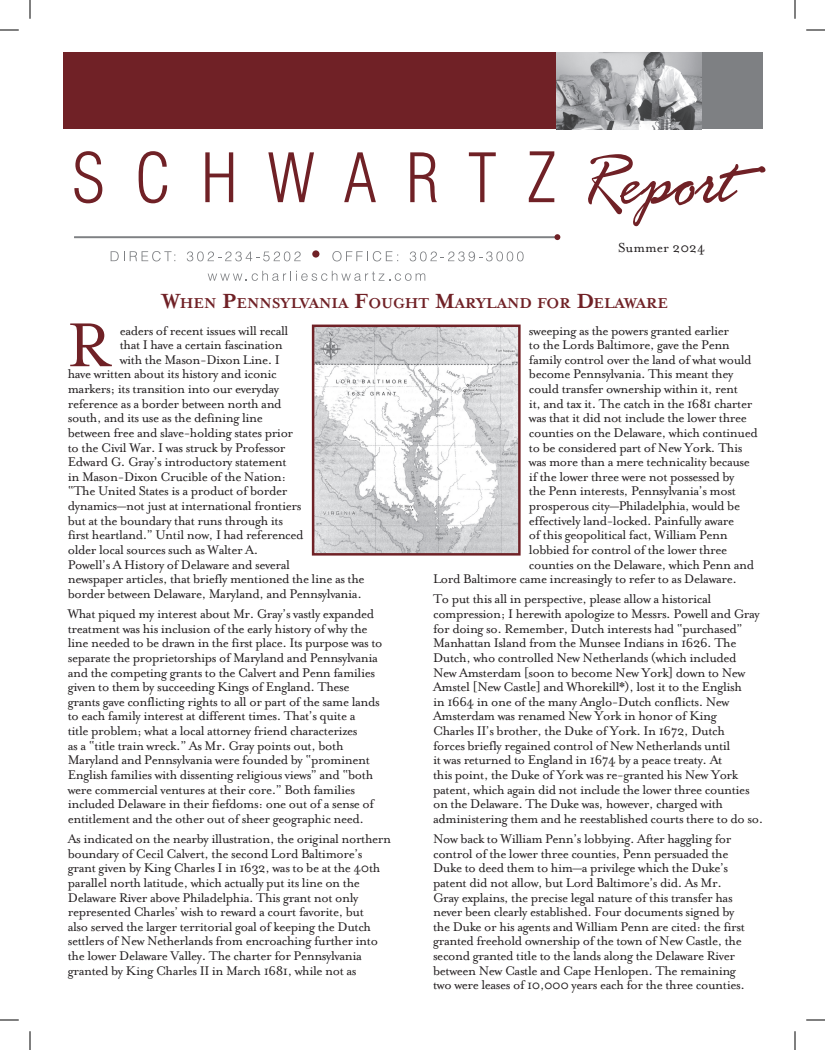
<style>
.page{position:relative;width:825px;height:1050px;background:#fff}
.page>*{position:absolute;margin:0;border:0;box-sizing:border-box;transform-origin:0 0}
.t1{font:71.25px "Mrs Eaves Roman";color:#702126}
.t2{font:700 16.62px "Mrs Eaves";color:#702126}
.t3{font:15px "Mrs Eaves Roman";color:#231f20}
.t4{font:14.5px/14.6px "Mrs Eaves Roman";letter-spacing:-.03em;color:#231f20}
.s1{font-size:23.75px}
</style>
<div class="page">
<svg style="left:111px;top:251px;width:64px;height:10px"></svg>
<svg style="left:187px;top:251px;width:114px;height:10px"></svg>
<div style="left:312px;top:250px;width:7px;height:8px;background:#702126;border-radius:50%"></div>
<svg style="left:332px;top:251px;width:66px;height:10px"></svg>
<svg style="left:410px;top:251px;width:114px;height:10px"></svg>
<svg style="left:208px;top:271px;width:217px;height:10px"></svg>
<div style="left:64px;top:53px;width:492px;height:76px;background:#702126"></div>
<div style="left:701px;top:53px;width:62px;height:76px;background:#7e8083"></div>
<hr style="left:74px;top:236px;width:482px;height:2px;background:#7e8083">
<svg style="left:554px;top:234px;width:6px;height:6px"></svg>
<svg style="left:74px;top:151px;width:28px;height:52px"></svg>
<svg style="left:139px;top:151px;width:28px;height:52px"></svg>
<svg style="left:205px;top:152px;width:28px;height:50px"></svg>
<svg style="left:268px;top:152px;width:46px;height:50px"></svg>
<svg style="left:344px;top:152px;width:32px;height:50px"></svg>
<svg style="left:410px;top:152px;width:27px;height:50px"></svg>
<svg style="left:469px;top:152px;width:27px;height:50px"></svg>
<svg style="left:529px;top:151px;width:25px;height:51px"></svg>
<svg style="left:588px;top:154px;width:178px;height:73px"></svg>
<img style="left:556px;top:53px;width:145px;height:76px">
<img style="left:315px;top:328px;width:203px;height:225px">
<div style="left:312px;top:325px;width:209px;height:231px;border:2px solid #702126"></div>
<svg style="left:0;top:29px;width:19px;height:2px"></svg>
<svg style="left:806px;top:29px;width:19px;height:2px"></svg>
<svg style="left:0;top:1019px;width:19px;height:2px"></svg>
<svg style="left:806px;top:1019px;width:19px;height:2px"></svg>
<svg style="left:29px;top:0;width:2px;height:19px"></svg>
<svg style="left:29px;top:1031px;width:2px;height:19px"></svg>
<svg style="left:794px;top:0;width:2px;height:19px"></svg>
<svg style="left:794px;top:1031px;width:2px;height:19px"></svg>
<p class="t3" style="left:618px;top:239px;width:88px">Summer 2024</p>
<p class="t2" style="left:162px;top:293px;width:508px"><span class="s1">W</span>HEN <span class="s1">P</span>ENNSYLVANIA <span class="s1">F</span>OUGHT <span class="s1">M</span>ARYLAND FOR <span class="s1">D</span>ELAWARE</p>
<h1 class="t1" style="left:68px;top:306px;width:46px">R</h1>
<p class="t4" style="left:120px;top:323px;width:170px">eaders of recent issues will recall</p>
<p class="t4" style="left:120px;top:338px;width:165px">that I have a certain fascination</p>
<p class="t4" style="left:120px;top:352px;width:162px">with the Mason-Dixon Line. I</p>
<p class="t4" style="left:68px;top:367px;width:211px">have written about its history and iconic</p>
<p class="t4" style="left:68px;top:382px;width:213px">markers; its transition into our everyday</p>
<p class="t4" style="left:68px;top:396px;width:215px">reference as a border between north and</p>
<p class="t4" style="left:68px;top:411px;width:197px">south, and its use as the defining line</p>
<p class="t4" style="left:68px;top:426px;width:227px">between free and slave-holding states prior</p>
<p class="t4" style="left:68px;top:440px;width:219px">to the Civil War. I was struck by Professor</p>
<p class="t4" style="left:68px;top:455px;width:220px">Edward G. Gray’s introductory statement</p>
<p class="t4" style="left:68px;top:469px;width:220px">in Mason-Dixon Crucible of the Nation:</p>
<p class="t4" style="left:68px;top:484px;width:221px">“The United States is a product of border</p>
<p class="t4" style="left:68px;top:499px;width:235px">dynamics—not just at international frontiers</p>
<p class="t4" style="left:68px;top:513px;width:217px">but at the boundary that runs through its</p>
<p class="t4" style="left:68px;top:528px;width:237px">first heartland.” Until now, I had referenced</p>
<p class="t4" style="left:68px;top:543px;width:192px">older local sources such as Walter A.</p>
<p class="t4" style="left:68px;top:557px;width:224px">Powell’s A History of Delaware and several</p>
<p class="t4" style="left:68px;top:572px;width:298px">newspaper articles, that briefly mentioned the line as the</p>
<p class="t4" style="left:68px;top:586px;width:296px">border between Delaware, Maryland, and Pennsylvania.</p>
<p class="t4" style="left:68px;top:607px;width:316px">What piqued my interest about Mr. Gray’s vastly expanded treatment was his inclusion of the early history of why the line needed to be drawn in the first place. Its purpose was to separate the proprietorships of Maryland and Pennsylvania and the competing grants to the Calvert and Penn families given to them by succeeding Kings of England. These grants gave conflicting rights to all or part of the same lands to each family interest at different times. That’s quite a<br>title problem; what a local attorney friend characterizes<br>as a “title train wreck.” As Mr. Gray points out, both Maryland and Pennsylvania were founded by “prominent English families with dissenting religious views” and “both were commercial ventures at their core.” Both families included Delaware in their fiefdoms: one out of a sense of entitlement and the other out of sheer geographic need.</p>
<p class="t4" style="left:68px;top:832px;width:325px">As indicated on the nearby illustration, the original northern boundary of Cecil Calvert, the second Lord Baltimore’s grant given by King Charles I in 1632, was to be at the 40th parallel north latitude, which actually put its line on the Delaware River above Philadelphia. This grant not only represented Charles’ wish to reward a court favorite, but<br>also served the larger territorial goal of keeping the Dutch settlers of New Netherlands from encroaching further into the lower Delaware Valley. The charter for Pennsylvania granted by King Charles II in March 1681, while not as</p>
<p class="t4" style="left:529px;top:323px;width:202px">sweeping as the powers granted earlier</p>
<p class="t4" style="left:529px;top:338px;width:203px">to the Lords Baltimore, gave the Penn</p>
<p class="t4" style="left:529px;top:352px;width:224px">family control over the land of what would</p>
<p class="t4" style="left:529px;top:367px;width:206px">become Pennsylvania. This meant they</p>
<p class="t4" style="left:529px;top:382px;width:211px">could transfer ownership within it, rent</p>
<p class="t4" style="left:529px;top:396px;width:225px">it, and tax it. The catch in the 1681 charter</p>
<p class="t4" style="left:529px;top:411px;width:220px">was that it did not include the lower three</p>
<p class="t4" style="left:529px;top:426px;width:230px">counties on the Delaware, which continued</p>
<p class="t4" style="left:529px;top:440px;width:215px">to be considered part of New York. This</p>
<p class="t4" style="left:529px;top:455px;width:222px">was more than a mere technicality because</p>
<p class="t4" style="left:529px;top:469px;width:207px">if the lower three were not possessed by</p>
<p class="t4" style="left:529px;top:484px;width:208px">the Penn interests, Pennsylvania’s most</p>
<p class="t4" style="left:529px;top:499px;width:213px">prosperous city—Philadelphia, would be</p>
<p class="t4" style="left:529px;top:513px;width:207px">effectively land-locked. Painfully aware</p>
<p class="t4" style="left:529px;top:528px;width:200px">of this geopolitical fact, William Penn</p>
<p class="t4" style="left:529px;top:543px;width:200px">lobbied for control of the lower three</p>
<p class="t4" style="left:529px;top:557px;width:227px">counties on the Delaware, which Penn and</p>
<p class="t4" style="left:433px;top:572px;width:306px">Lord Baltimore came increasingly to refer to as Delaware.</p>
<p class="t4" style="left:433px;top:592px;width:332px">To put this all in perspective, please allow a historical compression; I herewith apologize to Messrs. Powell and Gray for doing so. Remember, Dutch interests had “purchased” Manhattan Island from the Munsee Indians in 1626. The Dutch, who controlled New Netherlands (which included New Amsterdam [soon to become New York] down to New Amstel [New Castle] and Whorekill*), lost it to the English<br>in 1664 in one of the many Anglo-Dutch conflicts. New Amsterdam was renamed New York in honor of King<br>Charles II’s brother, the Duke of York. In 1672, Dutch<br>forces briefly regained control of New Netherlands until<br>it was returned to England in 1674 by a peace treaty. At<br>this point, the Duke of York was re-granted his New York patent, which again did not include the lower three counties on the Delaware. The Duke was, however, charged with administering them and he reestablished courts there to do so.</p>
<p class="t4" style="left:433px;top:832px;width:314px">Now back to William Penn’s lobbying. After haggling for control of the lower three counties, Penn persuaded the Duke to deed them to him—a privilege which the Duke’s patent did not allow, but Lord Baltimore’s did. As Mr.<br>Gray explains, the precise legal nature of this transfer has never been clearly established. Four documents signed by the Duke or his agents and William Penn are cited: the first granted freehold ownership of the town of New Castle, the second granted title to the lands along the Delaware River between New Castle and Cape Henlopen. The remaining two were leases of 10,000 years each for the three counties.</p>
</div>
